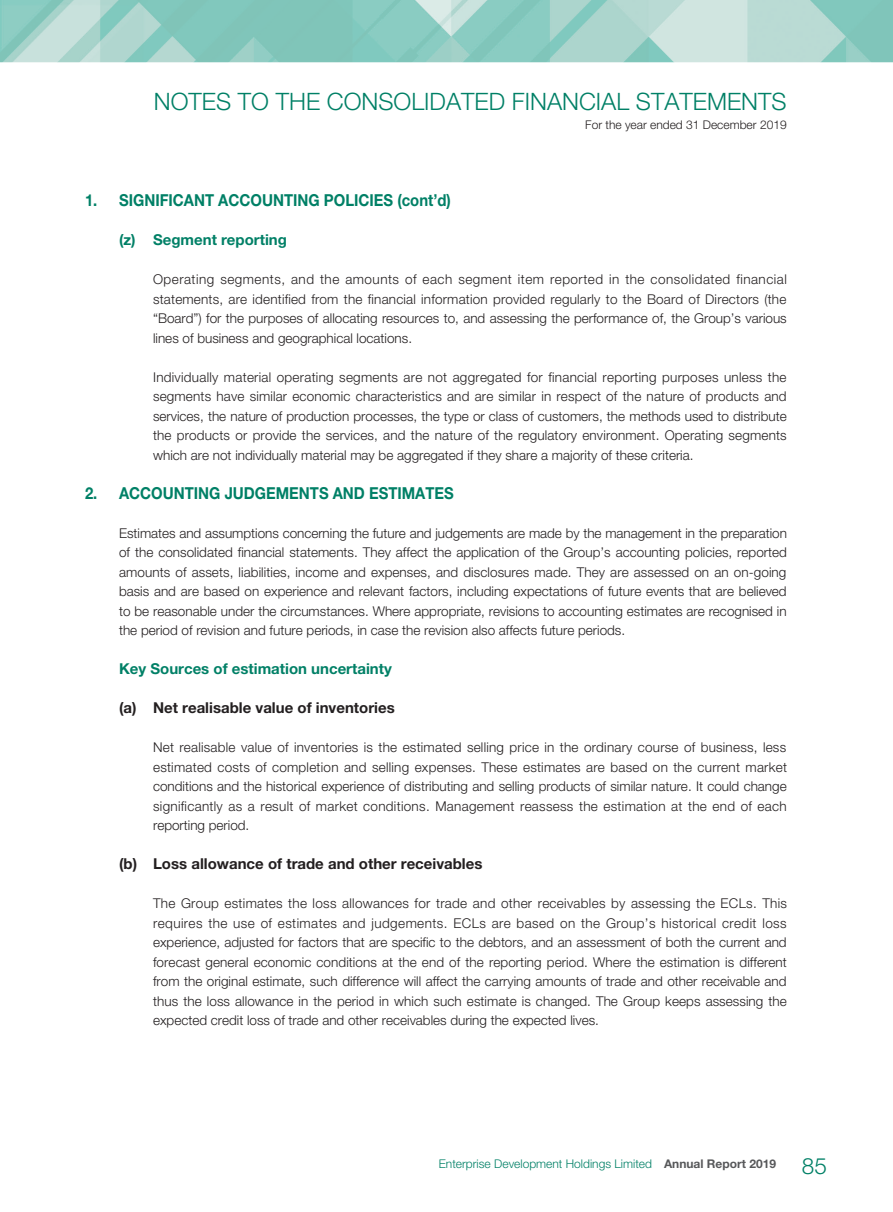
<style>
.page{position:relative;width:893px;height:1212px;background:#fff}
.page>*{position:absolute;margin:0;border:0;box-sizing:border-box;transform-origin:0 0}
.t1{font:300 24px "Helvetica Neue LT Std";color:#008066}
.t2{font:700 16.5px "Helvetica Neue LT Std";color:#008066;scale:.9 1}
.t3{font:700 15px "Helvetica Neue LT Std";color:#231f20}
.t4{font:700 15px "Helvetica Neue LT Std";color:#008066}
.t5{font:300 13.5px/19.5px "Helvetica Neue LT Std";color:#231f20;text-align:justify}
.t6{font:300 12px "Helvetica Neue LT Std";color:#008066}
.t7{font:300 12px "Helvetica Neue LT Std";color:#231f20}
.s1{font-weight:700;color:#57585a}
.s2{font-size:22.5px}
</style>
<div class="page">
<img style="left:0;top:0;width:893px;height:62px">
<h1 class="t1" style="left:154px;top:87px;width:634px">NOTES TO THE CONSOLIDATED FINANCIAL STATEMENTS</h1>
<p class="t7" style="left:585px;top:118px;width:203px">For the year ended 31 December 2019</p>
<p class="t2" style="left:85px;top:190px;width:408px">1. SIGNIFICANT ACCOUNTING POLICIES (cont’d)</p>
<p class="t4" style="left:119px;top:230px;width:169px">(z) Segment reporting</p>
<p class="t5" style="left:153px;top:269px;width:635px">Operating segments, and the amounts of each segment item reported in the consolidated financial statements, are identified from the financial information provided regularly to the Board of Directors (the “Board”) for the purposes of allocating resources to, and assessing the performance of, the Group’s various lines of business and geographical locations.</p>
<p class="t5" style="left:153px;top:367px;width:635px">Individually material operating segments are not aggregated for financial reporting purposes unless the segments have similar economic characteristics and are similar in respect of the nature of products and services, the nature of production processes, the type or class of customers, the methods used to distribute the products or provide the services, and the nature of the regulatory environment. Operating segments which are not individually material may be aggregated if they share a majority of these criteria.</p>
<p class="t2" style="left:85px;top:482px;width:411px">2. ACCOUNTING JUDGEMENTS AND ESTIMATES</p>
<p class="t5" style="left:119px;top:523px;width:669px">Estimates and assumptions concerning the future and judgements are made by the management in the preparation of the consolidated financial statements. They affect the application of the Group’s accounting policies, reported amounts of assets, liabilities, income and expenses, and disclosures made. They are assessed on an on-going basis and are based on experience and relevant factors, including expectations of future events that are believed to be reasonable under the circumstances. Where appropriate, revisions to accounting estimates are recognised in the period of revision and future periods, in case the revision also affects future periods.</p>
<p class="t4" style="left:119px;top:659px;width:274px">Key Sources of estimation uncertainty</p>
<p class="t3" style="left:119px;top:698px;width:277px">(a) Net realisable value of inventories</p>
<p class="t5" style="left:153px;top:737px;width:635px">Net realisable value of inventories is the estimated selling price in the ordinary course of business, less estimated costs of completion and selling expenses. These estimates are based on the current market conditions and the historical experience of distributing and selling products of similar nature. It could change significantly as a result of market conditions. Management reassess the estimation at the end of each reporting period.</p>
<p class="t3" style="left:119px;top:854px;width:365px">(b) Loss allowance of trade and other receivables</p>
<p class="t5" style="left:153px;top:893px;width:635px">The Group estimates the loss allowances for trade and other receivables by assessing the ECLs. This requires the use of estimates and judgements. ECLs are based on the Group’s historical credit loss experience, adjusted for factors that are specific to the debtors, and an assessment of both the current and forecast general economic conditions at the end of the reporting period. Where the estimation is different from the original estimate, such difference will affect the carrying amounts of trade and other receivable and thus the loss allowance in the period in which such estimate is changed. The Group keeps assessing the expected credit loss of trade and other receivables during the expected lives.</p>
<p class="t6" style="left:439px;top:1157px;width:390px">Enterprise Development Holdings Limited <span class="s1">Annual Report 2019</span> <span class="s2">85</span></p>
</div>
